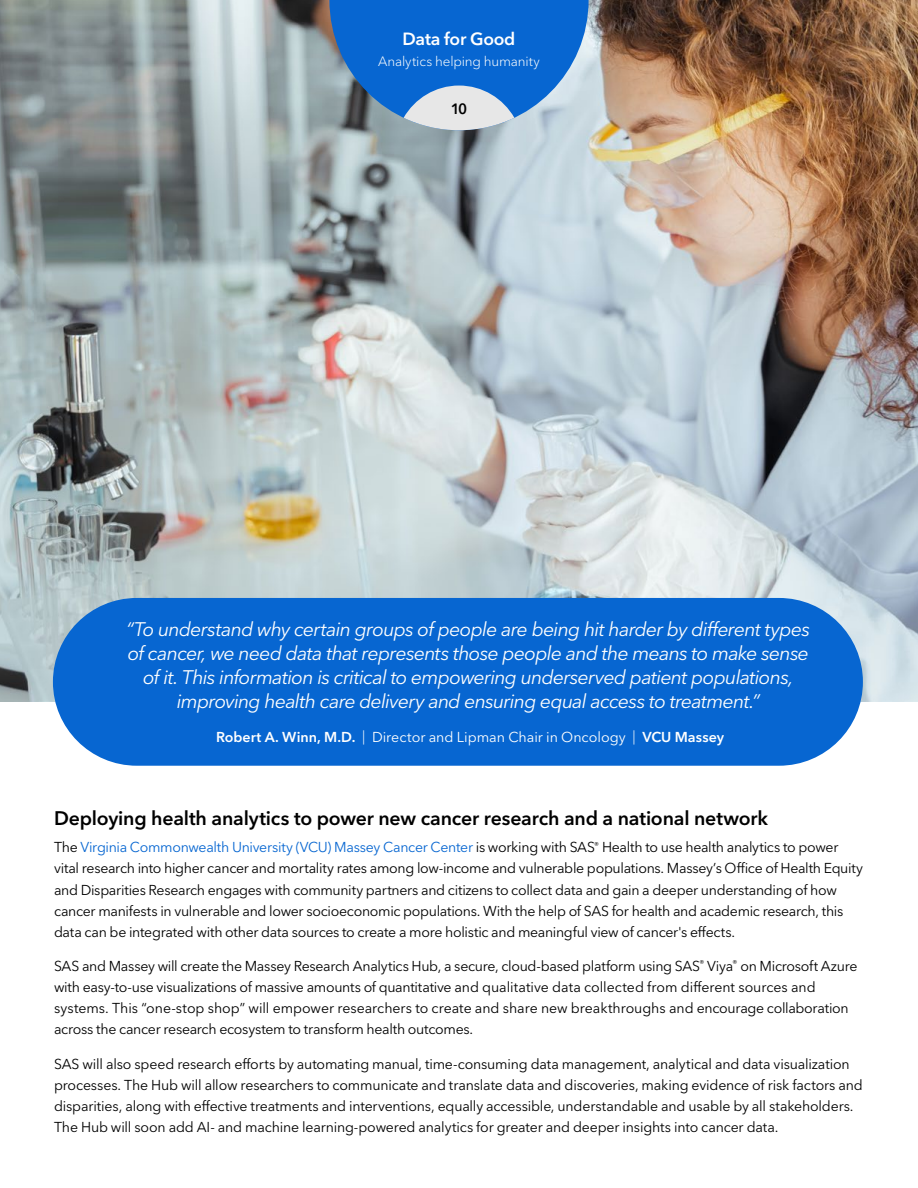
<style>
.page{position:relative;width:918px;height:1188px;background:#fff}
.page>*{position:absolute;margin:0;border:0;box-sizing:border-box;transform-origin:0 0}
.t1{font:italic 19.5px/24px "Avenir Next W1 G";letter-spacing:-.04em;color:#fff;text-align:center}
.t2{font:600 19.5px "Avenir Next W1 G";letter-spacing:-.01em;color:#000}
.t3{font:600 17.55px "Avenir Next W1 G";letter-spacing:-.015em;color:#fff}
.t4{font:600 14.85px "Avenir Next W1 G";color:#000}
.t5{font:14.25px/21px "Avenir Next W1 G";letter-spacing:-.015em;color:#000}
.t6{font:14.25px "Avenir Next W1 G";letter-spacing:-.005em;color:#fff}
.t7{font:300 13.5px "Avenir Next W1 G";letter-spacing:-.01em;color:#fff}
.s1{font-weight:600}
.s2{font-weight:300}
.s3{color:#0766d1}
</style>
<div class="page">
<img style="left:0;top:0;width:918px;height:701px">
<div style="left:53px;top:598px;width:810px;height:168px;background:#0766d1;border-radius:84px"></div>
<svg style="left:329px;top:0;width:260px;height:130px;background:#3f82cc"></svg>
<p class="t3" style="left:403px;top:28px;width:114px">Data for Good</p>
<p class="t7" style="left:378px;top:53px;width:163px">Analytics helping humanity</p>
<p class="t4" style="left:451px;top:99px;width:18px">10</p>
<p class="t1" style="left:127px;top:617px;width:685px">“To understand why certain groups of people are being hit harder by different types of cancer, we need data that represents those people and the means to make sense of it. This information is critical to empowering underserved patient populations, improving health care delivery and ensuring equal access to treatment.”</p>
<p class="t6" style="left:216px;top:729px;width:510px"><span class="s1">Robert A. Winn, M.D.</span> <span class="s2">|</span> Director and Lipman Chair in Oncology <span class="s2">|</span> <span class="s1">VCU Massey</span></p>
<h1 class="t2" style="left:54px;top:806px;width:716px">Deploying health analytics to power new cancer research and a national network</h1>
<p class="t5" style="left:54px;top:837px;width:811px">The <span class="s3">Virginia Commonwealth University (VCU) Massey Cancer Center</span> is working with SAS<sup>®</sup> Health to use health analytics to power vital research into higher cancer and mortality rates among low-income and vulnerable populations. Massey’s Office of Health Equity and Disparities Research engages with community partners and citizens to collect data and gain a deeper understanding of how cancer manifests in vulnerable and lower socioeconomic populations. With the help of SAS for health and academic research, this data can be integrated with other data sources to create a more holistic and meaningful view of cancer's effects.</p>
<p class="t5" style="left:54px;top:956px;width:805px">SAS and Massey will create the Massey Research Analytics Hub, a secure, cloud-based platform using SAS<sup>®</sup> Viya<sup>®</sup> on Microsoft Azure with easy-to-use visualizations of massive amounts of quantitative and qualitative data collected from different sources and systems. This “one-stop shop” will empower researchers to create and share new breakthroughs and encourage collaboration across the cancer research ecosystem to transform health outcomes.</p>
<p class="t5" style="left:54px;top:1053px;width:810px">SAS will also speed research efforts by automating manual, time-consuming data management, analytical and data visualization processes. The Hub will allow researchers to communicate and translate data and discoveries, making evidence of risk factors and disparities, along with effective treatments and interventions, equally accessible, understandable and usable by all stakeholders.<br>The Hub will soon add AI- and machine learning-powered analytics for greater and deeper insights into cancer data.</p>
</div>
